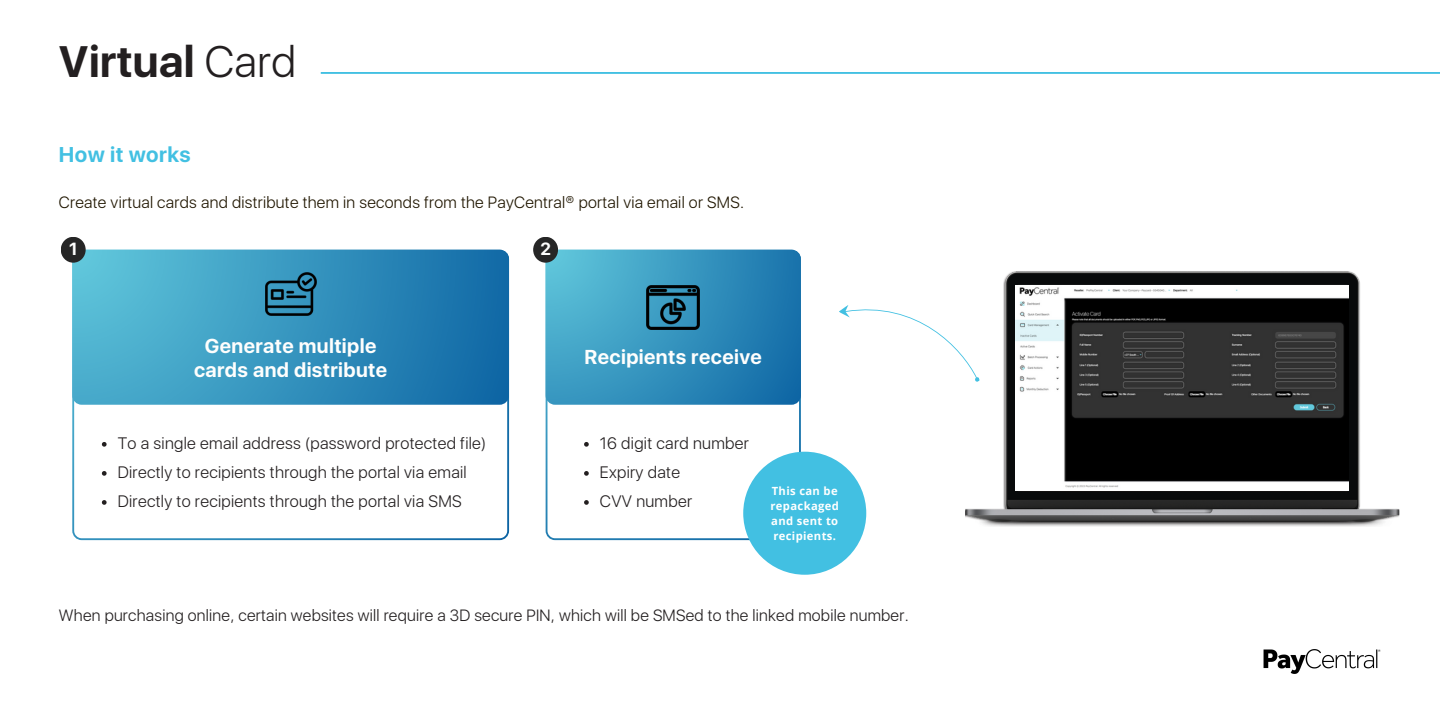
<style>
.page{position:relative;width:1440px;height:720px;background:#fff}
.page>*{position:absolute;margin:0;border:0;box-sizing:border-box;transform-origin:0 0}
.t1{font:700 43.75px "SFUI Display";letter-spacing:.01em;color:#231f20}
.t2{font:700 21.25px "SFUI Display";letter-spacing:.02em;color:#42c0e2}
.t3{font:700 20px/23.5px "SFUI Display";letter-spacing:.02em;color:#fefefd;text-align:center}
.t4{font:700 17.5px "SFUI Display";color:#fefefd}
.t5{font:300 16.5px "SFUI Display";letter-spacing:.02em;color:#231f20}
.t6{font:300 16.25px "SFUI Display";letter-spacing:.015em;color:#231f20}
.t7{font:300 16.25px "SFUI Display";letter-spacing:.02em;color:#201600}
.t8{font:700 11.25px/15px "Open Sans";letter-spacing:.03em;color:#fff}
.s1{font-weight:300}
</style>
<div class="page">
<svg style="left:72px;top:250px;width:437px;height:290px"></svg>
<div style="left:72px;top:250px;width:437px;height:155px;background:linear-gradient(to right,#5abfd7,#1169a6);border-radius:9px"></div>
<div style="left:61px;top:237px;width:25px;height:26px;background:#262626;border-radius:50%"></div>
<img style="left:266px;top:272px;width:50px;height:43px">
<svg style="left:546px;top:250px;width:255px;height:290px"></svg>
<svg style="left:546px;top:250px;width:255px;height:155px"></svg>
<div style="left:533px;top:237px;width:25px;height:26px;background:#262626;border-radius:50%"></div>
<img style="left:646px;top:285px;width:54px;height:44px">
<img style="left:965px;top:271px;width:435px;height:256px">
<img style="left:1016px;top:286px;width:332px;height:204px">
<svg style="left:839px;top:272px;width:141px;height:145px"></svg>
<svg style="left:102px;top:442px;width:5px;height:5px"></svg>
<svg style="left:102px;top:471px;width:5px;height:5px"></svg>
<svg style="left:102px;top:500px;width:5px;height:5px"></svg>
<svg style="left:584px;top:442px;width:5px;height:5px"></svg>
<svg style="left:584px;top:471px;width:5px;height:5px"></svg>
<svg style="left:584px;top:500px;width:5px;height:5px"></svg>
<div style="left:743px;top:452px;width:123px;height:123px;background:#42c0e2;border-radius:50%"></div>
<hr style="left:321px;top:72px;width:1119px;height:2px;background:#42c0e2">
<img style="left:1264px;top:649px;width:117px;height:25px">
<p class="t1" style="left:59px;top:35px;width:239px">Virtual <span class="s1">Card</span></p>
<p class="t2" style="left:59px;top:142px;width:133px">How it works</p>
<p class="t7" style="left:59px;top:192px;width:687px">Create virtual cards and distribute them in seconds from the PayCentral® portal via email or SMS.</p>
<p class="t4" style="left:69px;top:239px;width:10px">1</p>
<h2 class="t3" style="left:194px;top:335px;width:195px">Generate multiple cards and distribute</h2>
<p class="t5" style="left:118px;top:433px;width:370px">To a single email address (password protected file)</p>
<p class="t5" style="left:118px;top:462px;width:350px">Directly to recipients through the portal via email</p>
<p class="t5" style="left:118px;top:491px;width:345px">Directly to recipients through the portal via SMS</p>
<h3 class="t4" style="left:540px;top:239px;width:12px">2</h3>
<p class="t3" style="left:585px;top:345px;width:179px">Recipients receive</p>
<p class="t5" style="left:600px;top:433px;width:150px">16 digit card number</p>
<p class="t5" style="left:600px;top:462px;width:82px">Expiry date</p>
<p class="t5" style="left:600px;top:491px;width:94px">CVV number</p>
<h2 class="t8" style="left:770px;top:483px;width:70px">This can be repackaged</h2>
<p class="t8" style="left:771px;top:513px;width:69px">and sent to recipients.</p>
<p class="t6" style="left:59px;top:605px;width:851px">When purchasing online, certain websites will require a 3D secure PIN, which will be SMSed to the linked mobile number.</p>
</div>
